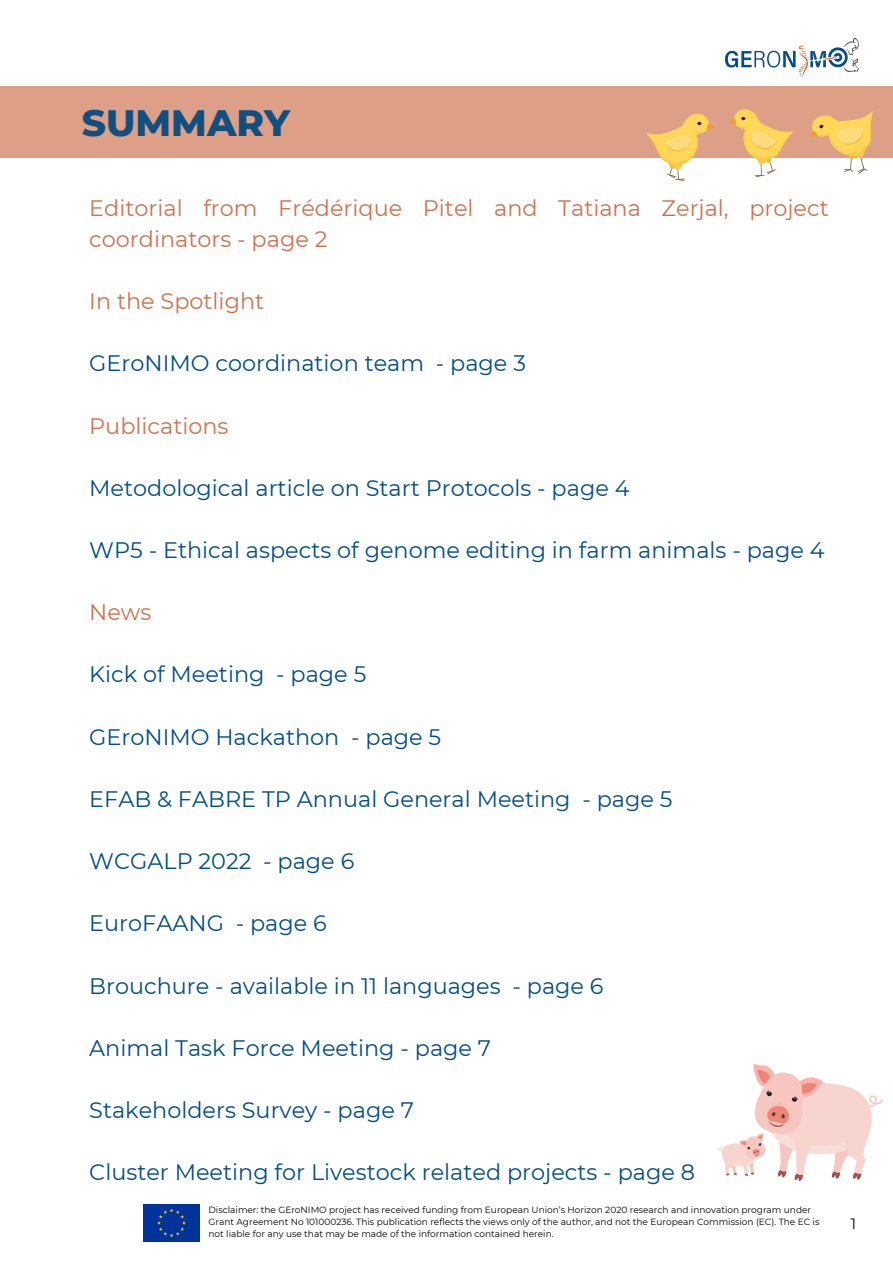
<style>
.page{position:relative;width:893px;height:1264px;background:#fff}
.page>*{position:absolute;margin:0;border:0;box-sizing:border-box;transform-origin:0 0}
.t1{font:800 37.5px "Montserrat";color:#114f81}
.t2{font:22.35px "Montserrat";color:#004e86}
.t3{font:22.35px/31px "Montserrat";color:#ce724d}
.t4{font:15px "Montserrat";color:#000}
.t5{font:9px/12px "Montserrat";color:#000}
</style>
<div class="page">
<div style="left:0;top:86px;width:892px;height:72px;background:#dd9f86"></div>
<div style="left:143px;top:1204px;width:57px;height:37px;background:#039"></div>
<img style="left:725px;top:38px;width:134px;height:40px">
<img style="left:717px;top:1064px;width:165px;height:115px">
<svg style="left:647px;top:114px;width:67px;height:67px"></svg>
<svg style="left:810px;top:111px;width:62px;height:63px"></svg>
<svg style="left:729px;top:109px;width:64px;height:68px"></svg>
<h1 class="t1" style="left:82px;top:100px;width:210px">SUMMARY</h1>
<p class="t3" style="left:89px;top:192px;width:741px">Editorial from Frédérique Pitel and Tatiana Zerjal, project coordinators - page 2</p>
<p class="t3" style="left:89px;top:285px;width:176px">In the Spotlight</p>
<p class="t2" style="left:89px;top:350px;width:438px">GEroNIMO coordination team - page 3</p>
<p class="t3" style="left:89px;top:410px;width:141px">Publications</p>
<p class="t2" style="left:89px;top:474px;width:541px">Metodological article on Start Protocols - page 4</p>
<p class="t2" style="left:89px;top:536px;width:736px">WP5 - Ethical aspects of genome editing in farm animals - page 4</p>
<p class="t3" style="left:89px;top:596px;width:64px">News</p>
<p class="t2" style="left:89px;top:660px;width:278px">Kick of Meeting - page 5</p>
<p class="t2" style="left:89px;top:723px;width:353px">GEroNIMO Hackathon - page 5</p>
<p class="t2" style="left:89px;top:785px;width:584px">EFAB &amp; FABRE TP Annual General Meeting - page 5</p>
<p class="t2" style="left:89px;top:847px;width:266px">WCGALP 2022 - page 6</p>
<p class="t2" style="left:89px;top:909px;width:239px">EuroFAANG - page 6</p>
<p class="t2" style="left:89px;top:971px;width:515px">Brouchure - available in 11 languages - page 6</p>
<p class="t2" style="left:89px;top:1034px;width:403px">Animal Task Force Meeting - page 7</p>
<p class="t2" style="left:89px;top:1096px;width:326px">Stakeholders Survey - page 7</p>
<p class="t2" style="left:89px;top:1158px;width:607px">Cluster Meeting for Livestock related projects - page 8</p>
<p class="t5" style="left:208px;top:1203px;width:612px">Disclaimer: the GEroNIMO project has received funding from European Union’s Horizon 2020 research and innovation program under<br>Grant Agreement No 101000236. This publication reflects the views only of the author, and not the European Commission (EC). The EC is not liable for any use that may be made of the information contained herein.</p>
<p class="t4" style="left:850px;top:1214px;width:7px">1</p>
</div>
